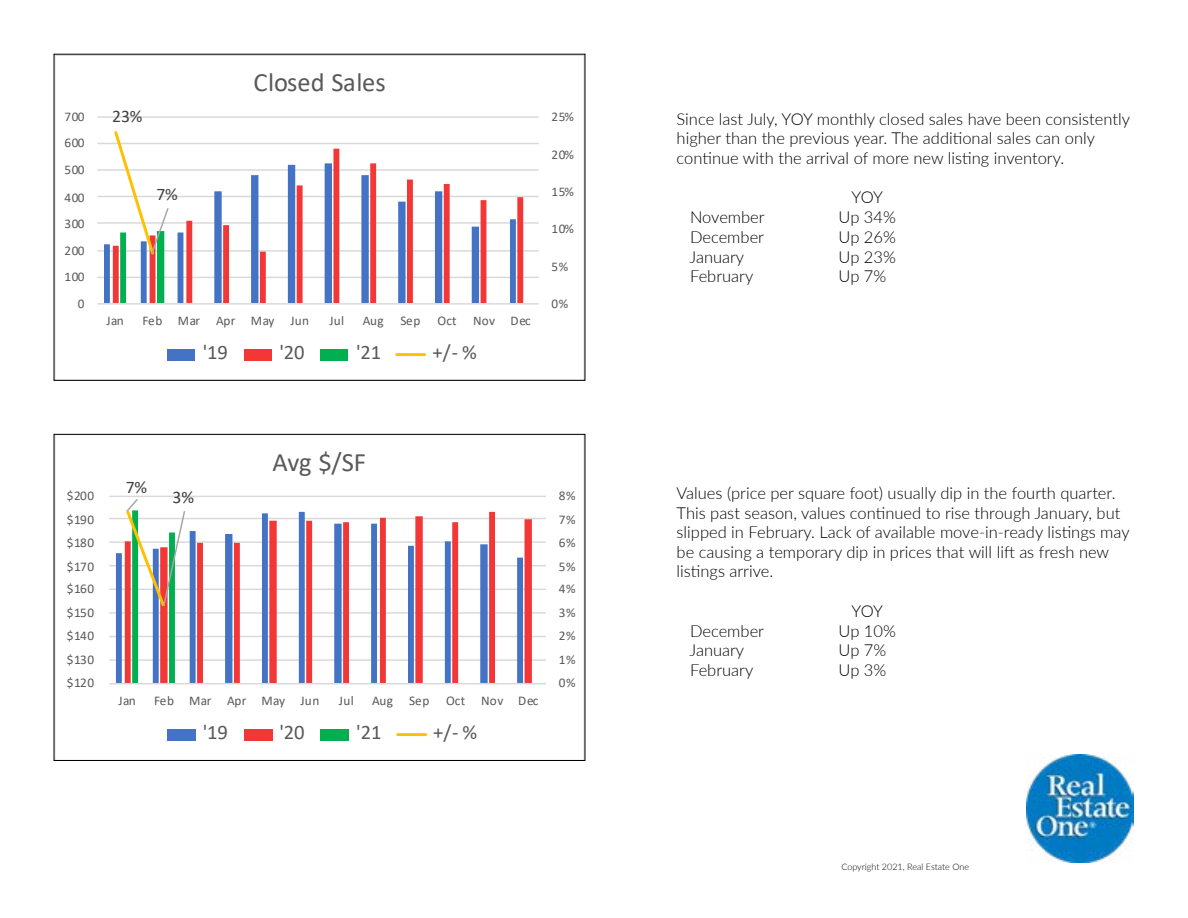
<style>
.page{position:relative;width:1188px;height:918px;background:#fff}
.page>*{position:absolute;margin:0;border:0;box-sizing:border-box;transform-origin:0 0}
.t1{font:26.55px "Calibri";letter-spacing:-.005em;color:#595959}
.t2{font:20.7px "Calibri";color:#595959}
.t3{font:20.55px "Calibri";color:#595959}
.t4{font:17.7px "Calibri";color:#404040}
.t5{font:300 16.5px/19.5px "Lato";color:#000}
.t6{font:13.35px "Calibri";letter-spacing:.02em;color:#595959}
.t7{font:13.2px "Calibri";letter-spacing:.025em;color:#595959}
.t8{font:300 9px "Lato";color:#000}
</style>
<div class="page">
<hr style="left:109px;top:659px;width:437px;height:2px;background:#d9d9d9">
<hr style="left:109px;top:636px;width:437px;height:1px;background:#d9d9d9">
<hr style="left:109px;top:612px;width:437px;height:2px;background:#d9d9d9">
<hr style="left:109px;top:589px;width:437px;height:1px;background:#d9d9d9">
<hr style="left:109px;top:565px;width:437px;height:1px;background:#d9d9d9">
<hr style="left:109px;top:541px;width:437px;height:2px;background:#d9d9d9">
<hr style="left:109px;top:518px;width:437px;height:1px;background:#d9d9d9">
<hr style="left:109px;top:496px;width:437px;height:1px;background:#d9d9d9">
<svg style="left:186px;top:512px;width:346px;height:171px"></svg>
<hr style="left:109px;top:683px;width:437px;height:1px;background:#d9d9d9">
<svg style="left:124px;top:499px;width:62px;height:184px"></svg>
<div style="left:168px;top:729px;width:28px;height:12px;background:#4472c4"></div>
<div style="left:244px;top:729px;width:28px;height:12px;background:#f23736"></div>
<div style="left:321px;top:729px;width:28px;height:12px;background:#00b050"></div>
<hr style="left:398px;top:733px;width:28px;height:3px;background:#ffc000">
<hr style="left:97px;top:277px;width:442px;height:1px;background:#d9d9d9">
<hr style="left:97px;top:250px;width:442px;height:2px;background:#d9d9d9">
<hr style="left:97px;top:222px;width:442px;height:2px;background:#d9d9d9">
<hr style="left:97px;top:196px;width:442px;height:1px;background:#d9d9d9">
<hr style="left:97px;top:169px;width:442px;height:2px;background:#d9d9d9">
<hr style="left:97px;top:143px;width:442px;height:1px;background:#d9d9d9">
<hr style="left:97px;top:116px;width:442px;height:2px;background:#d9d9d9">
<svg style="left:170px;top:149px;width:353px;height:154px"></svg>
<hr style="left:97px;top:303px;width:442px;height:2px;background:#d9d9d9">
<svg style="left:112px;top:131px;width:58px;height:172px"></svg>
<div style="left:167px;top:349px;width:28px;height:11px;background:#4472c4"></div>
<div style="left:244px;top:349px;width:28px;height:11px;background:#f23736"></div>
<div style="left:320px;top:349px;width:28px;height:11px;background:#00b050"></div>
<hr style="left:397px;top:353px;width:28px;height:3px;background:#ffc000">
<img style="left:1026px;top:755px;width:108px;height:108px">
<h1 class="t1" style="left:253px;top:64px;width:134px">Closed Sales</h1>
<p class="t7" style="left:65px;top:107px;width:21px">700</p>
<p class="t7" style="left:65px;top:134px;width:21px">600</p>
<p class="t7" style="left:65px;top:160px;width:21px">500</p>
<p class="t7" style="left:65px;top:188px;width:21px">400</p>
<p class="t7" style="left:65px;top:215px;width:21px">300</p>
<p class="t7" style="left:65px;top:241px;width:21px">200</p>
<p class="t7" style="left:65px;top:268px;width:21px">100</p>
<p class="t4" style="left:112px;top:104px;width:32px">23%</p>
<p class="t4" style="left:156px;top:182px;width:23px">7%</p>
<p class="t7" style="left:551px;top:107px;width:24px">25%</p>
<p class="t7" style="left:551px;top:145px;width:24px">20%</p>
<p class="t7" style="left:551px;top:182px;width:24px">15%</p>
<p class="t7" style="left:551px;top:219px;width:24px">10%</p>
<p class="t7" style="left:551px;top:257px;width:18px">5%</p>
<p class="t5" style="left:677px;top:108px;width:455px">Since last July, YOY monthly closed sales have been consistently higher than the previous year. The additional sales can only continue with the arrival of more new listing inventory.</p>
<p class="t5" style="left:851px;top:187px;width:33px">YOY</p>
<p class="t5" style="left:690px;top:207px;width:76px">November</p>
<p class="t5" style="left:839px;top:207px;width:59px">Up 34%</p>
<p class="t5" style="left:690px;top:226px;width:76px">December</p>
<p class="t5" style="left:839px;top:226px;width:59px">Up 26%</p>
<p class="t5" style="left:690px;top:246px;width:56px">January</p>
<p class="t5" style="left:839px;top:246px;width:59px">Up 23%</p>
<p class="t5" style="left:690px;top:266px;width:65px">February</p>
<p class="t5" style="left:839px;top:266px;width:49px">Up 7%</p>
<p class="t7" style="left:78px;top:294px;width:8px">0</p>
<p class="t7" style="left:551px;top:294px;width:18px">0%</p>
<p class="t7" style="left:107px;top:312px;width:19px">Jan</p>
<p class="t7" style="left:142px;top:312px;width:168px">Feb Mar Apr May Jun</p>
<p class="t7" style="left:329px;top:312px;width:16px">Jul</p>
<p class="t7" style="left:363px;top:312px;width:59px">Aug Sep</p>
<p class="t7" style="left:438px;top:312px;width:95px">Oct Nov Dec</p>
<p class="t3" style="left:203px;top:338px;width:27px">'19</p>
<p class="t3" style="left:279px;top:338px;width:27px">'20</p>
<p class="t3" style="left:356px;top:338px;width:27px">'21</p>
<p class="t3" style="left:433px;top:338px;width:46px">+/- %</p>
<h1 class="t1" style="left:273px;top:443px;width:95px">Avg $/SF</h1>
<p class="t6" style="left:67px;top:486px;width:29px">$200</p>
<p class="t6" style="left:67px;top:510px;width:29px">$190</p>
<p class="t6" style="left:67px;top:534px;width:29px">$180</p>
<p class="t6" style="left:67px;top:557px;width:29px">$170</p>
<p class="t6" style="left:67px;top:579px;width:29px">$160</p>
<p class="t6" style="left:67px;top:603px;width:29px">$150</p>
<p class="t6" style="left:67px;top:626px;width:29px">$140</p>
<p class="t6" style="left:67px;top:650px;width:29px">$130</p>
<p class="t6" style="left:67px;top:674px;width:29px">$120</p>
<p class="t4" style="left:126px;top:475px;width:23px">7%</p>
<p class="t4" style="left:173px;top:485px;width:23px">3%</p>
<p class="t6" style="left:559px;top:486px;width:18px">8%</p>
<p class="t6" style="left:559px;top:510px;width:18px">7%</p>
<p class="t6" style="left:559px;top:534px;width:18px">6%</p>
<p class="t6" style="left:559px;top:557px;width:18px">5%</p>
<p class="t6" style="left:559px;top:579px;width:18px">4%</p>
<p class="t6" style="left:559px;top:603px;width:18px">3%</p>
<p class="t6" style="left:559px;top:626px;width:18px">2%</p>
<p class="t6" style="left:559px;top:650px;width:18px">1%</p>
<p class="t6" style="left:559px;top:674px;width:18px">0%</p>
<p class="t5" style="left:677px;top:483px;width:455px">Values (price per square foot) usually dip in the fourth quarter.<br>This past season, values continued to rise through January, but slipped in February. Lack of available move-in-ready listings may be causing a temporary dip in prices that will lift as fresh new listings arrive.</p>
<p class="t5" style="left:851px;top:601px;width:33px">YOY</p>
<p class="t5" style="left:690px;top:620px;width:76px">December</p>
<p class="t5" style="left:839px;top:620px;width:59px">Up 10%</p>
<p class="t5" style="left:690px;top:640px;width:56px">January</p>
<p class="t5" style="left:839px;top:640px;width:49px">Up 7%</p>
<p class="t5" style="left:690px;top:660px;width:65px">February</p>
<p class="t5" style="left:839px;top:660px;width:49px">Up 3%</p>
<p class="t6" style="left:119px;top:691px;width:19px">Jan</p>
<p class="t6" style="left:154px;top:691px;width:167px">Feb Mar Apr May Jun</p>
<p class="t6" style="left:339px;top:691px;width:16px">Jul</p>
<p class="t6" style="left:372px;top:691px;width:59px">Aug Sep</p>
<p class="t6" style="left:446px;top:691px;width:94px">Oct Nov Dec</p>
<p class="t2" style="left:203px;top:718px;width:27px">'19</p>
<p class="t2" style="left:279px;top:718px;width:27px">'20</p>
<p class="t2" style="left:356px;top:718px;width:27px">'21</p>
<p class="t2" style="left:433px;top:718px;width:46px">+/- %</p>
<p class="t8" style="left:841px;top:861px;width:129px">Copyright 2021, Real Estate One</p>
</div>
